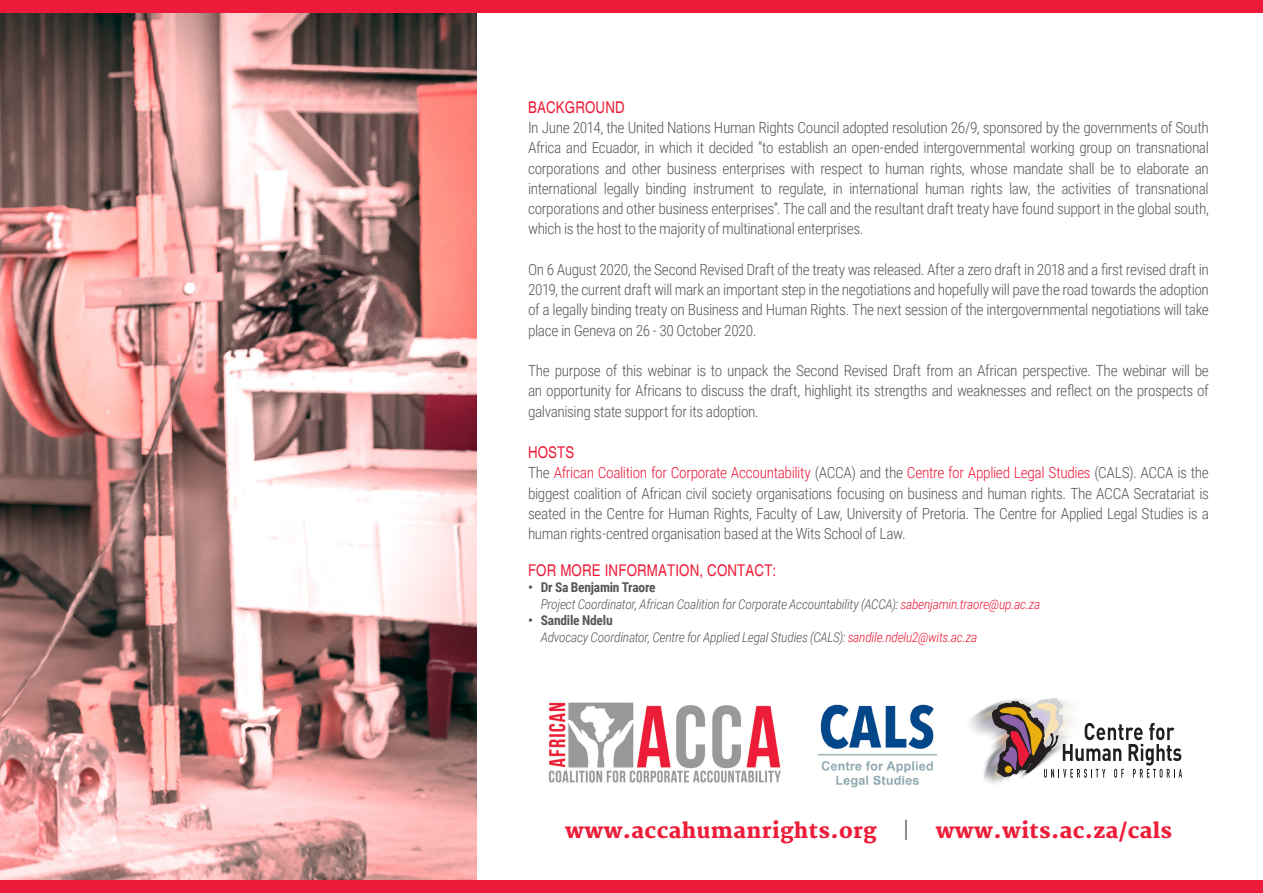
<style>
.page{position:relative;width:1263px;height:893px;background:#fff}
.page>*{position:absolute;margin:0;border:0;box-sizing:border-box;transform-origin:0 0}
.t1{font:800 21px "Merriweather";letter-spacing:.02em;color:#ed1d39}
.t2{font:condensed 16.2px "Helvetica";letter-spacing:.01em;color:#ed1d39}
.t3{font:300 15.45px/20.2px "Roboto Condensed";letter-spacing:-.025em;color:#57585a;text-align:justify}
.t4{font:italic 300 13.5px/16.5px "Roboto Condensed";letter-spacing:-.02em;color:#57585a}
.s1{color:#ed1a3a}
.s2{font-weight:700;font-style:normal}
.s3{color:#231f20}
.s4{font-weight:300;color:#57585a}
</style>
<div class="page">
<img style="left:0;top:13px;width:476px;height:867px">
<div style="left:0;top:0;width:1263px;height:13px;background:#ed1a3a"></div>
<div style="left:0;top:880px;width:1263px;height:13px;background:#ed1a3a"></div>
<img style="left:548px;top:702px;width:233px;height:81px">
<img style="left:818px;top:704px;width:119px;height:84px">
<img style="left:969px;top:697px;width:85px;height:87px">
<svg style="left:992px;top:698px;width:190px;height:80px"></svg>
<p class="t2" style="left:528px;top:98px;width:98px">BACKGROUND</p>
<p class="t3" style="left:528px;top:117px;width:682px">In June 2014, the United Nations Human Rights Council adopted resolution 26/9, sponsored by the governments of South Africa and Ecuador, in which it decided “to establish an open-ended intergovernmental working group on transnational corporations and other business enterprises with respect to human rights, whose mandate shall be to elaborate an international legally binding instrument to regulate, in international human rights law, the activities of transnational corporations and other business enterprises”. The call and the resultant draft treaty have found support in the global south, which is the host to the majority of multinational enterprises.</p>
<p class="t3" style="left:528px;top:259px;width:682px">On 6 August 2020, the Second Revised Draft of the treaty was released. After a zero draft in 2018 and a first revised draft in 2019, the current draft will mark an important step in the negotiations and hopefully will pave the road towards the adoption of a legally binding treaty on Business and Human Rights. The next session of the intergovernmental negotiations will take place in Geneva on 26 - 30 October 2020.</p>
<p class="t3" style="left:528px;top:360px;width:682px">The purpose of this webinar is to unpack the Second Revised Draft from an African perspective. The webinar will be an opportunity for Africans to discuss the draft, highlight its strengths and weaknesses and reflect on the prospects of galvanising state support for its adoption.</p>
<p class="t2" style="left:528px;top:443px;width:48px">HOSTS</p>
<p class="t3" style="left:528px;top:462px;width:682px">The <span class="s1">African Coalition for Corporate Accountability</span> (ACCA) and the <span class="s1">Centre for Applied Legal Studies</span> (CALS). ACCA is the biggest coalition of African civil society organisations focusing on business and human rights. The ACCA Secratariat is seated in the Centre for Human Rights, Faculty of Law, University of Pretoria. The Centre for Applied Legal Studies is a human rights-centred organisation based at the Wits School of Law.</p>
<p class="t2" style="left:528px;top:561px;width:250px">FOR MORE INFORMATION, CONTACT:</p>
<p class="t4" style="left:541px;top:579px;width:501px;text-indent:-13px"><span class="s2">• Dr Sa Benjamin Traore<br></span>Project Coordinator, African Coalition for Corporate Accountability (ACCA)<span class="s3">:</span> <span class="s1">sabenjamin.traore@up.ac.za</span></p>
<p class="t4" style="left:541px;top:612px;width:438px;text-indent:-13px"><span class="s2">• Sandile Ndelu<br></span>Advocacy Coordinator, Centre for Applied Legal Studies (CALS): <span class="s1">sandile.ndelu2@wits.ac.za</span></p>
<p class="t1" style="left:565px;top:818px;width:608px">www.accahumanrights.org <span class="s4">|</span> www.wits.ac.za/cals</p>
</div>
